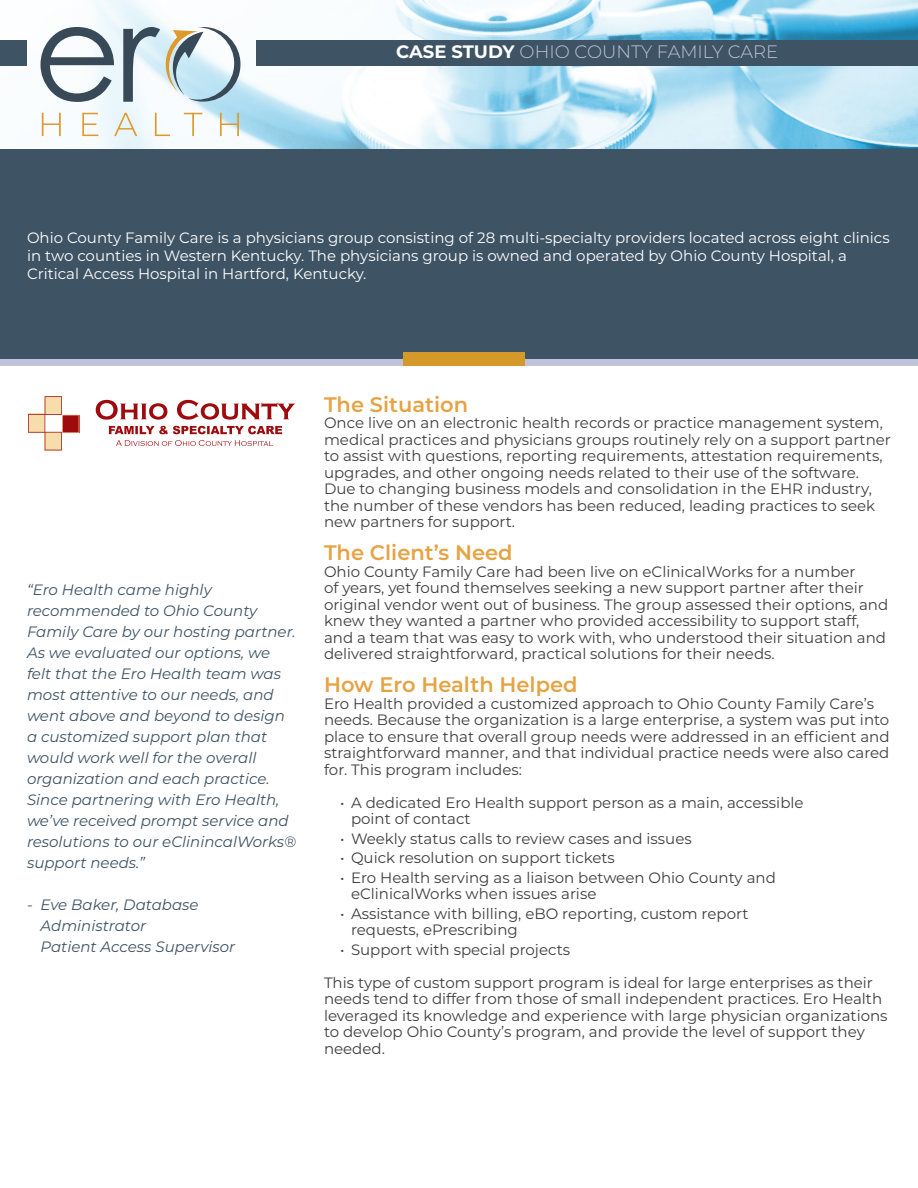
<style>
.page{position:relative;width:918px;height:1188px;background:#fff}
.page>*{position:absolute;margin:0;border:0;box-sizing:border-box;transform-origin:0 0}
.t1{font:600 21px "Montserrat";color:#e6a344}
.t2{font:300 18px "Montserrat";color:#bdc4da}
.t3{font:15px/16.5px "Montserrat";color:#3e3e3f}
.t4{font:italic 15px/21px "Montserrat";color:#3e5364}
.t5{font:15px/18px "Montserrat";color:#fff}
.s1{font-weight:700;color:#fff}
</style>
<div class="page">
<img style="left:0;top:0;width:918px;height:149px">
<div style="left:0;top:149px;width:918px;height:216px;background:#3e5364"></div>
<div style="left:256px;top:40px;width:662px;height:25px;background:#3e5364"></div>
<div style="left:0;top:40px;width:27px;height:25px;background:#3e5364"></div>
<svg style="left:166px;top:27px;width:75px;height:75px"></svg>
<svg style="left:41px;top:27px;width:73px;height:75px"></svg>
<svg style="left:123px;top:27px;width:37px;height:75px"></svg>
<svg style="left:42px;top:113px;width:19px;height:23px"></svg>
<svg style="left:82px;top:113px;width:16px;height:23px"></svg>
<svg style="left:114px;top:113px;width:23px;height:23px"></svg>
<svg style="left:155px;top:113px;width:15px;height:23px"></svg>
<svg style="left:184px;top:113px;width:18px;height:23px"></svg>
<svg style="left:220px;top:113px;width:19px;height:23px"></svg>
<div style="left:0;top:359px;width:918px;height:7px;background:#bdc4da"></div>
<div style="left:404px;top:352px;width:121px;height:14px;background:#d5992a"></div>
<img style="left:28px;top:399px;width:267px;height:52px">
<img style="left:44px;top:396px;width:1px;height:18px">
<img style="left:45px;top:396px;width:17px;height:19px">
<img style="left:62px;top:415px;width:17px;height:18px">
<img style="left:28px;top:414px;width:17px;height:19px">
<img style="left:45px;top:432px;width:17px;height:18px">
<p class="t2" style="left:396px;top:39px;width:383px"><span class="s1">CASE STUDY</span> OHIO COUNTY FAMILY CARE</p>
<p class="t5" style="left:27px;top:228px;width:864px">Ohio County Family Care is a physicians group consisting of 28 multi-specialty providers located across eight clinics in two counties in Western Kentucky. The physicians group is owned and operated by Ohio County Hospital, a<br>Critical Access Hospital in Hartford, Kentucky.</p>
<p class="t4" style="left:27px;top:578px;width:271px">“Ero Health came highly recommended to Ohio County<br>Family Care by our hosting partner.<br>As we evaluated our options, we felt that the Ero Health team was most attentive to our needs, and went above and beyond to design a customized support plan that would work well for the overall organization and each practice.<br>Since partnering with Ero Health, we’ve received prompt service and resolutions to our eClinincalWorks® support needs.”</p>
<p class="t4" style="left:27px;top:893px;width:173px">- Eve Baker, Database</p>
<p class="t4" style="left:40px;top:914px;width:107px">Administrator</p>
<p class="t4" style="left:40px;top:935px;width:196px">Patient Access Supervisor</p>
<p class="t1" style="left:324px;top:389px;width:146px">The Situation</p>
<p class="t3" style="left:324px;top:414px;width:568px">Once live on an electronic health records or practice management system, medical practices and physicians groups routinely rely on a support partner to assist with questions, reporting requirements, attestation requirements, upgrades, and other ongoing needs related to their use of the software.<br>Due to changing business models and consolidation in the EHR industry, the number of these vendors has been reduced, leading practices to seek new partners for support.</p>
<p class="t1" style="left:324px;top:538px;width:190px">The Client’s Need</p>
<p class="t3" style="left:324px;top:563px;width:566px">Ohio County Family Care had been live on eClinicalWorks for a number<br>of years, yet found themselves seeking a new support partner after their original vendor went out of business. The group assessed their options, and knew they wanted a partner who provided accessibility to support staff, and a team that was easy to work with, who understood their situation and delivered straightforward, practical solutions for their needs.</p>
<p class="t1" style="left:324px;top:670px;width:255px">How Ero Health Helped</p>
<p class="t3" style="left:324px;top:695px;width:567px">Ero Health provided a customized approach to Ohio County Family Care’s needs. Because the organization is a large enterprise, a system was put into place to ensure that overall group needs were addressed in an efficient and straightforward manner, and that individual practice needs were also cared for. This program includes:</p>
<p class="t3" style="left:351px;top:794px;width:454px;text-indent:-11px">• A dedicated Ero Health support person as a main, accessible point of contact</p>
<p class="t3" style="left:340px;top:830px;width:353px">• Weekly status calls to review cases and issues</p>
<p class="t3" style="left:340px;top:849px;width:276px">• Quick resolution on support tickets</p>
<p class="t3" style="left:351px;top:869px;width:426px;text-indent:-11px">• Ero Health serving as a liaison between Ohio County and eClinicalWorks when issues arise</p>
<p class="t3" style="left:351px;top:905px;width:399px;text-indent:-11px">• Assistance with billing, eBO reporting, custom report requests, ePrescribing</p>
<p class="t3" style="left:340px;top:941px;width:231px">• Support with special projects</p>
<p class="t3" style="left:324px;top:974px;width:565px">This type of custom support program is ideal for large enterprises as their needs tend to differ from those of small independent practices. Ero Health leveraged its knowledge and experience with large physician organizations to develop Ohio County’s program, and provide the level of support they needed.</p>
</div>
